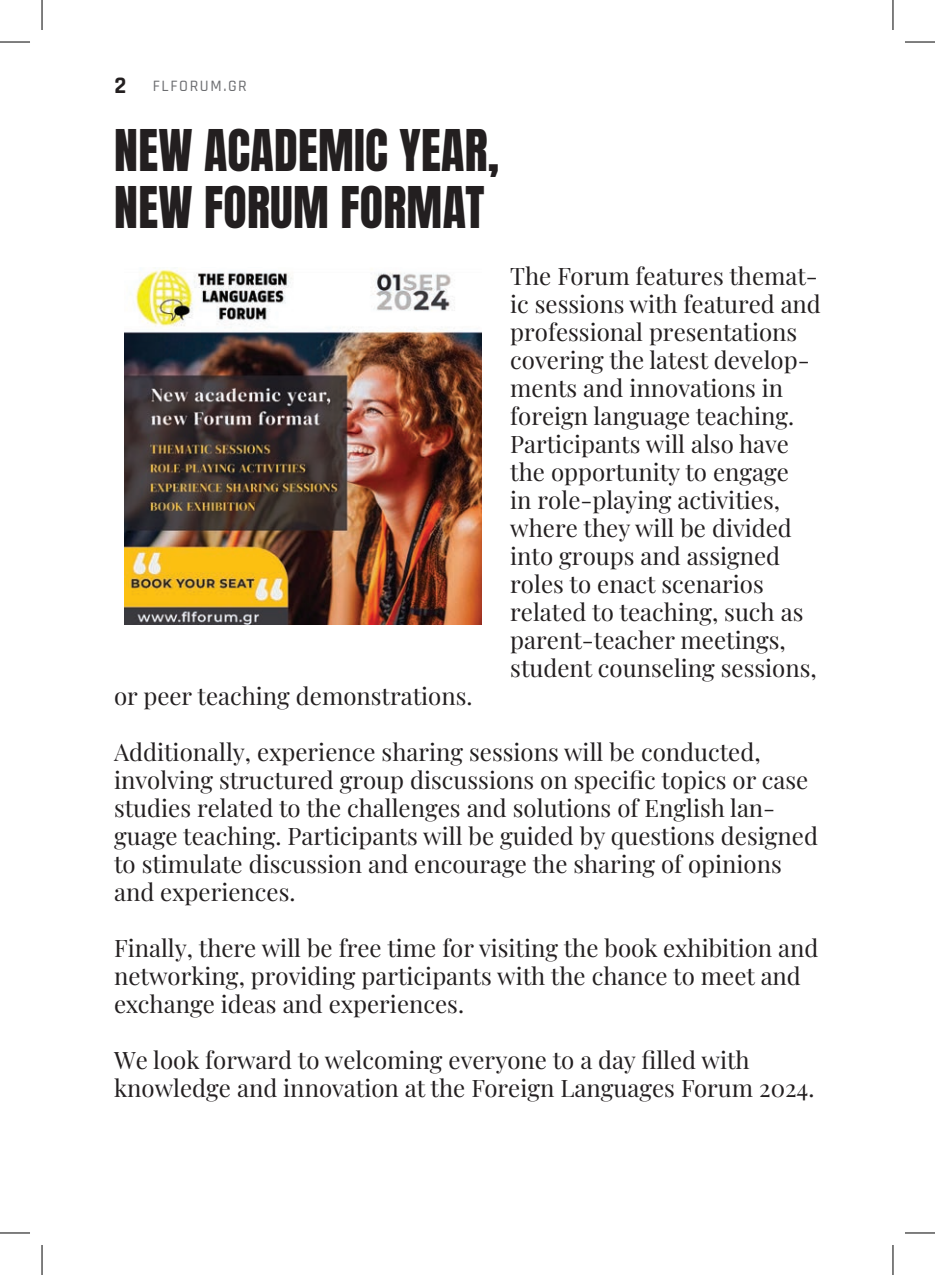
<style>
.page{position:relative;width:935px;height:1275px;background:#fff}
.page>*{position:absolute;margin:0;border:0;box-sizing:border-box;transform-origin:0 0}
.t1{font:48px/57.6px "Anton";letter-spacing:.005em;color:#231f20}
.t2{font:24px/28px "Playfair Display";color:#231f20}
.t3{font:500 16px "Rajdhani";letter-spacing:.1em;color:#6c6d70}
.s1{font-weight:700;font-size:24px;color:#231f20}
</style>
<div class="page">
<img style="left:124px;top:269px;width:358px;height:356px">
<hr style="left:0;top:42px;width:30px;height:1px;background:#000">
<hr style="left:904px;top:42px;width:30px;height:1px;background:#000">
<hr style="left:0;top:1232px;width:30px;height:1px;background:#000">
<hr style="left:904px;top:1232px;width:30px;height:1px;background:#000">
<hr style="left:42px;top:0;width:1px;height:30px;background:#000">
<hr style="left:42px;top:1245px;width:1px;height:30px;background:#000">
<hr style="left:892px;top:0;width:1px;height:30px;background:#000">
<hr style="left:892px;top:1245px;width:1px;height:30px;background:#000">
<p class="t3" style="left:114px;top:76px;width:134px"><span class="s1">2</span> FLFORUM.GR</p>
<h1 class="t1" style="left:114px;top:125px;width:386px">NEW ACADEMIC YEAR,<br>NEW FORUM FORMAT</h1>
<p class="t2" style="left:510px;top:260px;width:312px">The Forum features themat&shy;ic sessions with featured and professional presentations covering the latest develop&shy;ments and innovations in foreign language teaching.<br>Participants will also have the opportunity to engage<br>in role-playing activities, where they will be divided into groups and assigned roles to enact scenarios related to teaching, such as parent-teacher meetings, student counseling sessions,</p>
<p class="t2" style="left:114px;top:680px;width:360px">or peer teaching demonstrations.</p>
<p class="t2" style="left:114px;top:736px;width:705px">Additionally, experience sharing sessions will be conducted, involving structured group discussions on specific topics or case studies related to the challenges and solutions of English lan&shy;guage teaching. Participants will be guided by questions designed to stimulate discussion and encourage the sharing of opinions and experiences.</p>
<p class="t2" style="left:114px;top:932px;width:706px">Finally, there will be free time for visiting the book exhibition and networking, providing participants with the chance to meet and exchange ideas and experiences.</p>
<p class="t2" style="left:114px;top:1044px;width:702px">We look forward to welcoming everyone to a day filled with knowledge and innovation at the Foreign Languages Forum 2024.</p>
</div>
